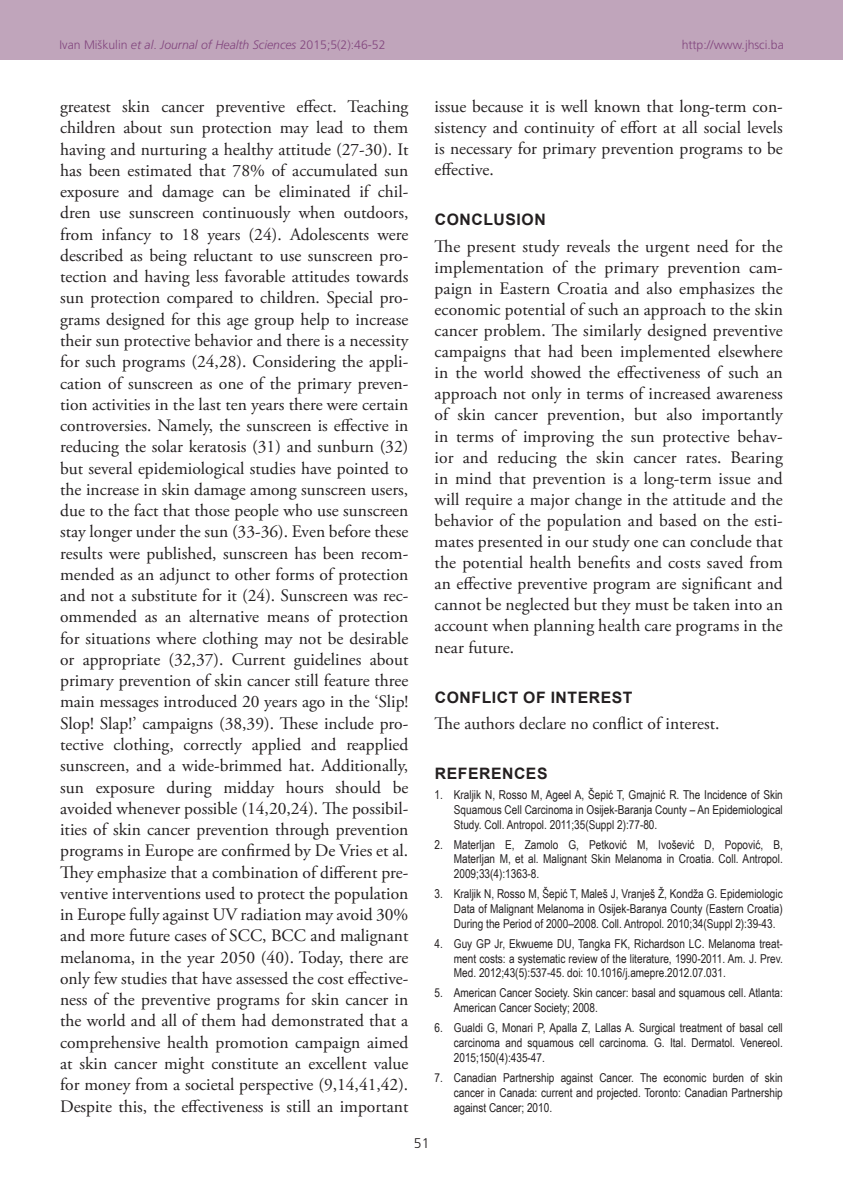
<style>
.page{position:relative;width:843px;height:1191px;background:#fff}
.page>*{position:absolute;margin:0;border:0;box-sizing:border-box;transform-origin:0 0}
.TX{font:17.5px/21.2px "Adobe Garamond Pro";color:#231f20;text-align:justify}
.t1{font:700 15.75px "Arial";letter-spacing:.035em;color:#231f20}
.t2{font:300 14px "Frutiger CE";color:#231f20}
.REF{font:12.25px/14.9px "Arial Narrow";color:#231f20;text-align:justify}
.t3{font:300 12.25px "Frutiger CE";color:#82467e}
.s1{font-style:italic}
</style>
<div class="page">
<div style="left:0;top:0;width:843px;height:60px;background:#c0a5bb"></div>
<p class="t3" style="left:60px;top:37px;width:328px">Ivan Miškulin <span class="s1">et al</span>. <span class="s1">Journal of Health Sciences</span> 2015;5(2):46-52</p>
<p class="t3" style="left:682px;top:37px;width:104px">http://www.jhsci.ba</p>
<p class="TX" style="left:60px;top:97px;width:350px">greatest skin cancer preventive effect. Teaching children about sun protection may lead to them having and nurturing a healthy attitude (27-30). It has been estimated that 78% of accumulated sun exposure and damage can be eliminated if chil&shy;dren use sunscreen continuously when outdoors, from infancy to 18 years (24). Adolescents were described as being reluctant to use sunscreen pro&shy;tection and having less favorable attitudes towards sun protection compared to children. Special pro&shy;grams designed for this age group help to increase their sun protective behavior and there is a necessity for such programs (24,28). Considering the appli&shy;cation of sunscreen as one of the primary preven&shy;tion activities in the last ten years there were certain controversies. Namely, the sunscreen is effective in reducing the solar keratosis (31) and sunburn (32) but several epidemiological studies have pointed to the increase in skin damage among sunscreen users, due to the fact that those people who use sunscreen stay longer under the sun (33-36). Even before these results were published, sunscreen has been recom&shy;mended as an adjunct to other forms of protection and not a substitute for it (24). Sunscreen was rec&shy;ommended as an alternative means of protection for situations where clothing may not be desirable or appropriate (32,37). Current guidelines about primary prevention of skin cancer still feature three main messages introduced 20 years ago in the ‘Slip!<br>Slop! Slap!’ campaigns (38,39). These include pro&shy;tective clothing, correctly applied and reapplied sunscreen, and a wide-brimmed hat. Additionally, sun exposure during midday hours should be avoided whenever possible (14,20,24). The possibil&shy;ities of skin cancer prevention through prevention programs in Europe are confirmed by De Vries et al.<br>They emphasize that a combination of different pre&shy;ventive interventions used to protect the population in Europe fully against UV radiation may avoid 30% and more future cases of SCC, BCC and malignant melanoma, in the year 2050 (40). Today, there are only few studies that have assessed the cost effective&shy;ness of the preventive programs for skin cancer in the world and all of them had demonstrated that a comprehensive health promotion campaign aimed at skin cancer might constitute an excellent value for money from a societal perspective (9,14,41,42).<br>Despite this, the effectiveness is still an important</p>
<p class="TX" style="left:435px;top:97px;width:350px">issue because it is well known that long-term con&shy;sistency and continuity of effort at all social levels is necessary for primary prevention programs to be effective.</p>
<h1 class="t1" style="left:435px;top:209px;width:112px">CONCLUSION</h1>
<p class="TX" style="left:435px;top:236px;width:350px">The present study reveals the urgent need for the implementation of the primary prevention cam&shy;paign in Eastern Croatia and also emphasizes the economic potential of such an approach to the skin cancer problem. The similarly designed preventive campaigns that had been implemented elsewhere in the world showed the effectiveness of such an approach not only in terms of increased awareness of skin cancer prevention, but also importantly in terms of improving the sun protective behav&shy;ior and reducing the skin cancer rates. Bearing in mind that prevention is a long-term issue and will require a major change in the attitude and the behavior of the population and based on the esti&shy;mates presented in our study one can conclude that the potential health benefits and costs saved from an effective preventive program are significant and cannot be neglected but they must be taken into an account when planning health care programs in the near future.</p>
<h1 class="t1" style="left:435px;top:686px;width:199px">CONFLICT OF INTEREST</h1>
<p class="TX" style="left:435px;top:713px;width:286px">The authors declare no conflict of interest.</p>
<h1 class="t1" style="left:435px;top:762px;width:114px">REFERENCES</h1>
<p class="REF" style="left:454px;top:786px;width:330px;text-indent:-19px">1. Kraljik N, Rosso M, Ageel A, Šepić T, Gmajnić R. The Incidence of Skin Squamous Cell Carcinoma in Osijek-Baranja County – An Epidemiological Study. Coll. Antropol. 2011;35(Suppl 2):77-80.</p>
<p class="REF" style="left:454px;top:836px;width:330px;text-indent:-19px">2. Materljan E, Zamolo G, Petković M, Ivošević D, Popović, B, Materljan M, et al. Malignant Skin Melanoma in Croatia. Coll. Antropol.<br>2009;33(4):1363-8.</p>
<p class="REF" style="left:454px;top:886px;width:330px;text-indent:-19px">3. Kraljik N, Rosso M, Šepić T, Maleš J, Vranješ Ž, Kondža G. Epidemiologic Data of Malignant Melanoma in Osijek-Baranya County (Eastern Croatia)<br>During the Period of 2000–2008. Coll. Antropol. 2010;34(Suppl 2):39-43.</p>
<p class="REF" style="left:454px;top:935px;width:330px;text-indent:-19px">4. Guy GP Jr, Ekwueme DU, Tangka FK, Richardson LC. Melanoma treat‑ ment costs: a systematic review of the literature, 1990-2011. Am. J. Prev.<br>Med. 2012;43(5):537-45. doi: 10.1016/j.amepre.2012.07.031.</p>
<p class="REF" style="left:454px;top:985px;width:330px;text-indent:-19px">5. American Cancer Society. Skin cancer: basal and squamous cell. Atlanta:<br>American Cancer Society; 2008.</p>
<p class="REF" style="left:454px;top:1020px;width:330px;text-indent:-19px">6. Gualdi G, Monari P, Apalla Z, Lallas A. Surgical treatment of basal cell carcinoma and squamous cell carcinoma. G. Ital. Dermatol. Venereol.<br>2015;150(4):435-47.</p>
<p class="REF" style="left:454px;top:1069px;width:330px;text-indent:-19px">7. Canadian Partnership against Cancer. The economic burden of skin cancer in Canada: current and projected. Toronto: Canadian Partnership against Cancer; 2010.</p>
<p class="t2" style="left:414px;top:1134px;width:17px">51</p>
</div>
